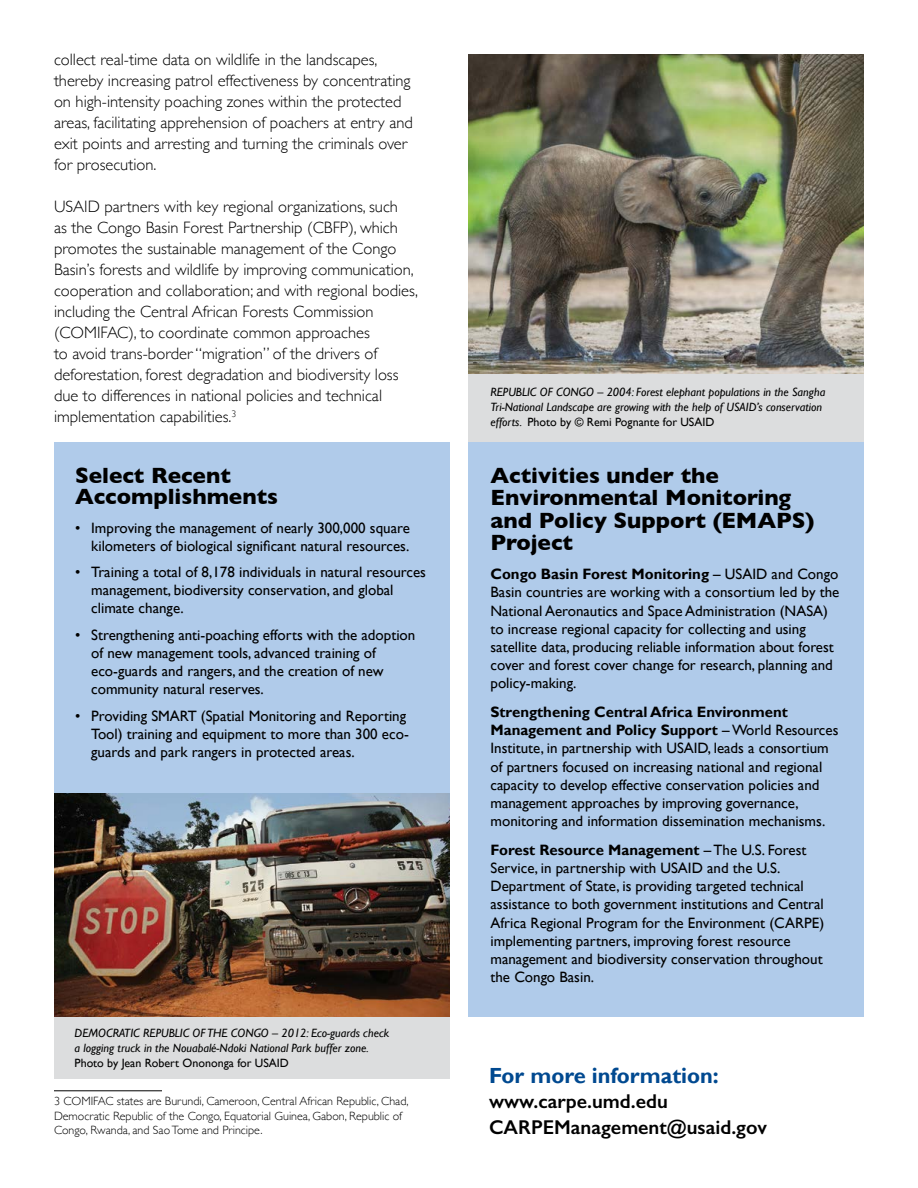
<style>
.page{position:relative;width:918px;height:1188px;background:#fff}
.page>*{position:absolute;margin:0;border:0;box-sizing:border-box;transform-origin:0 0}
.t1{font:700 22.5px/22.5px "Gill Sans";color:#000}
.TX{font:700 21.9px "Gill Sans";color:#004990}
.TX-2{font:600 20.1px "Gill Sans";color:#000}
.TX-3{font:300 16.5px/21px "Gill Sans";color:#000}
.t2{font:15px/18.1px "Gill Sans";color:#000}
.t3{font:italic 12px/15px "Gill Sans";color:#000}
.Footnaote{font:300 12px/14.4px "Gill Sans";color:#000}
.s1{font-style:normal}
.s2{font-weight:700}
</style>
<div class="page">
<hr style="left:54px;top:1090px;width:108px;height:1px;background:#000">
<div style="left:468px;top:212px;width:396px;height:230px;background:#dcddde"></div>
<div style="left:54px;top:1013px;width:396px;height:66px;background:#dcddde"></div>
<div style="left:54px;top:442px;width:396px;height:351px;background:#b0cbea"></div>
<div style="left:468px;top:442px;width:396px;height:575px;background:#b0cbea"></div>
<img style="left:468px;top:54px;width:396px;height:320px">
<img style="left:54px;top:793px;width:396px;height:224px">
<p class="TX-3" style="left:54px;top:49px;width:360px">collect real-time data on wildlife in the landscapes, thereby increasing patrol effectiveness by concentrating on high-intensity poaching zones within the protected areas, facilitating apprehension of poachers at entry and exit points and arresting and turning the criminals over for prosecution.</p>
<p class="TX-3" style="left:54px;top:196px;width:365px">USAID partners with key regional organizations, such<br>as the Congo Basin Forest Partnership (CBFP), which promotes the sustainable management of the Congo Basin’s forests and wildlife by improving communication, cooperation and collaboration; and with regional bodies, including the Central African Forests Commission (COMIFAC), to coordinate common approaches<br>to avoid trans-border “migration” of the drivers of deforestation, forest degradation and biodiversity loss due to differences in national policies and technical implementation capabilities.<sup>3</sup></p>
<h2 class="t1" style="left:75px;top:464px;width:205px;line-height:21px">Select Recent<br>Accomplishments</h2>
<p class="t2" style="left:75px;top:518px;width:336px;text-align:right">• Improving the management of nearly 300,000 square kilometers of biological significant natural resources.</p>
<p class="t2" style="left:91px;top:563px;width:336px;text-indent:-16px">• Training a total of 8,178 individuals in natural resources management, biodiversity conservation, and global climate change.</p>
<p class="t2" style="left:91px;top:626px;width:326px;text-indent:-16px">• Strengthening anti-poaching efforts with the adoption of new management tools, advanced training of eco-guards and rangers, and the creation of new community natural reserves.</p>
<p class="t2" style="left:91px;top:706px;width:319px;text-indent:-16px">• Providing SMART (Spatial Monitoring and Reporting<br>Tool) training and equipment to more than 300 eco&shy;guards and park rangers in protected areas.</p>
<p class="t3" style="left:75px;top:1025px;width:316px">DEMOCRATIC REPUBLIC OF THE CONGO – 2012: Eco-guards check a logging truck in the Nouabalé-Ndoki National Park buffer zone.<br><span class="s1">Photo by Jean Robert Onononga for USAID</span></p>
<p class="Footnaote" style="left:54px;top:1094px;width:356px">3 COMIFAC states are Burundi, Cameroon, Central African Republic, Chad,<br>Democratic Republic of the Congo, Equatorial Guinea, Gabon, Republic of<br>Congo, Rwanda, and Sao Tome and Principe.</p>
<p class="t3" style="left:490px;top:385px;width:336px">REPUBLIC OF CONGO – 2004: Forest elephant populations in the Sangha<br>Tri-National Landscape are growing with the help of USAID’s conservation efforts. <span class="s1">Photo by © Remi Pognante for USAID</span></p>
<h2 class="t1" style="left:490px;top:463px;width:325px">Activities under the<br>Environmental Monitoring and Policy Support (EMAPS)<br>Project</h2>
<p class="t2" style="left:490px;top:565px;width:350px"><span class="s2">Congo Basin Forest Monitoring</span> – USAID and Congo Basin countries are working with a consortium led by the National Aeronautics and Space Administration (NASA) to increase regional capacity for collecting and using satellite data, producing reliable information about forest cover and forest cover change for research, planning and policy-making.</p>
<p class="t2" style="left:490px;top:703px;width:349px"><span class="s2">Strengthening Central Africa Environment Management and Policy Support</span> – World Resources Institute, in partnership with USAID, leads a consortium of partners focused on increasing national and regional capacity to develop effective conservation policies and management approaches by improving governance, monitoring and information dissemination mechanisms.</p>
<p class="t2" style="left:490px;top:841px;width:335px"><span class="s2">Forest Resource Management</span> – The U.S. Forest Service, in partnership with USAID and the U.S.<br>Department of State, is providing targeted technical assistance to both government institutions and Central Africa Regional Program for the Environment (CARPE) implementing partners, improving forest resource management and biodiversity conservation throughout the Congo Basin.</p>
<p class="TX" style="left:489px;top:1062px;width:231px">For more information:</p>
<p class="TX-2" style="left:489px;top:1089px;width:181px">www.carpe.umd.edu</p>
<p class="TX-2" style="left:489px;top:1115px;width:280px">CARPEManagement@usaid.gov</p>
</div>
